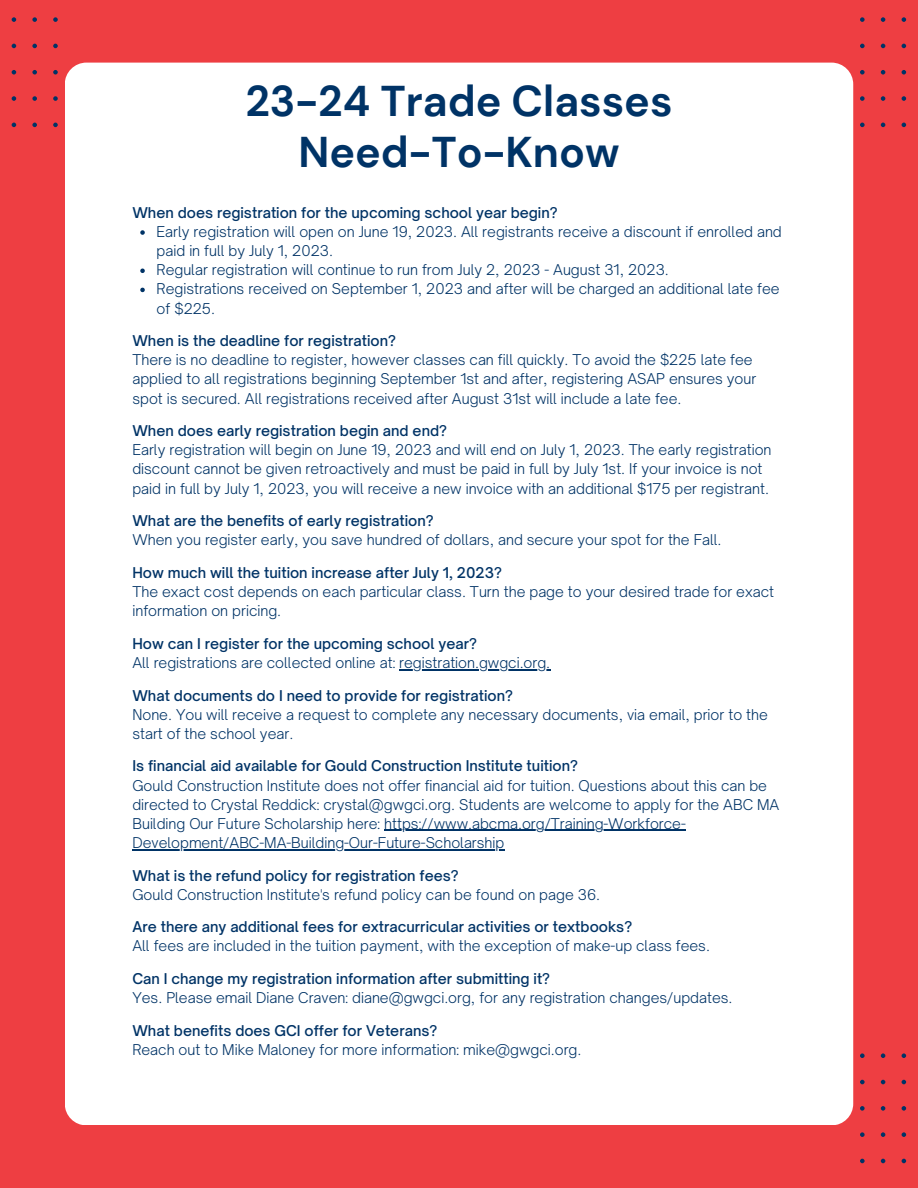
<style>
.page{position:relative;width:918px;height:1188px;background:#ee3e42}
.page>*{position:absolute;margin:0;border:0;box-sizing:border-box;transform-origin:0 0}
.t1{font:700 42.9px "DM Sans";color:#036}
.t2{font:300 14.25px/19.2px "Open Sauce One";color:#036}
.t3{font:500 14.25px "Open Sauce One";color:#036}
</style>
<div class="page">
<div style="left:65px;top:63px;width:788px;height:1062px;background:#fff;border-radius:22px"></div>
<svg style="left:140px;top:230px;width:5px;height:5px"></svg>
<svg style="left:140px;top:269px;width:5px;height:4px"></svg>
<svg style="left:140px;top:288px;width:5px;height:4px"></svg>
<hr style="left:399px;top:669px;width:151px;height:1px;background:#036">
<hr style="left:384px;top:830px;width:302px;height:1px;background:#036">
<hr style="left:132px;top:849px;width:372px;height:1px;background:#036">
<svg style="left:860px;top:17px;width:47px;height:110px"></svg>
<svg style="left:12px;top:17px;width:46px;height:110px"></svg>
<svg style="left:860px;top:1053px;width:47px;height:110px"></svg>
<p class="t1" style="left:245px;top:73px;width:429px">23-24 Trade Classes</p>
<p class="t1" style="left:298px;top:124px;width:323px">Need-To-Know</p>
<p class="t3" style="left:132px;top:204px;width:427px">When does registration for the upcoming school year begin?</p>
<p class="t2" style="left:157px;top:222px;width:627px">Early registration will open on June 19, 2023. All registrants receive a discount if enrolled and paid in full by July 1, 2023.</p>
<p class="t2" style="left:157px;top:260px;width:514px">Regular registration will continue to run from July 2, 2023 - August 31, 2023.</p>
<p class="t2" style="left:157px;top:279px;width:624px">Registrations received on September 1, 2023 and after will be charged an additional late fee of $225.</p>
<p class="t3" style="left:132px;top:332px;width:265px">When is the deadline for registration?</p>
<p class="t2" style="left:132px;top:350px;width:625px">There is no deadline to register, however classes can fill quickly. To avoid the $225 late fee applied to all registrations beginning September 1st and after, registering ASAP ensures your spot is secured. All registrations received after August 31st will include a late fee.</p>
<p class="t3" style="left:132px;top:422px;width:316px">When does early registration begin and end?</p>
<p class="t2" style="left:132px;top:440px;width:641px">Early registration will begin on June 19, 2023 and will end on July 1, 2023. The early registration discount cannot be given retroactively and must be paid in full by July 1st. If your invoice is not paid in full by July 1, 2023, you will receive a new invoice with an additional $175 per registrant.</p>
<p class="t3" style="left:132px;top:512px;width:303px">What are the benefits of early registration?</p>
<p class="t2" style="left:132px;top:530px;width:591px">When you register early, you save hundred of dollars, and secure your spot for the Fall.</p>
<p class="t3" style="left:132px;top:564px;width:371px">How much will the tuition increase after July 1, 2023?</p>
<p class="t2" style="left:132px;top:582px;width:643px">The exact cost depends on each particular class. Turn the page to your desired trade for exact information on pricing.</p>
<p class="t3" style="left:132px;top:635px;width:346px">How can I register for the upcoming school year?</p>
<p class="t2" style="left:132px;top:653px;width:419px">All registrations are collected online at: registration.gwgci.org.</p>
<p class="t3" style="left:132px;top:686px;width:382px">What documents do I need to provide for registration?</p>
<p class="t2" style="left:132px;top:705px;width:637px">None. You will receive a request to complete any necessary documents, via email, prior to the start of the school year.</p>
<p class="t3" style="left:132px;top:757px;width:447px">Is financial aid available for Gould Construction Institute tuition?</p>
<p class="t2" style="left:132px;top:775px;width:648px">Gould Construction Institute does not offer financial aid for tuition. Questions about this can be directed to Crystal Reddick: crystal@gwgci.org. Students are welcome to apply for the ABC MA Building Our Future Scholarship here: https://www.abcma.org/Training-Workforce-Development/ABC-MA-Building-Our-Future-Scholarship</p>
<p class="t3" style="left:132px;top:866px;width:328px">What is the refund policy for registration fees?</p>
<p class="t2" style="left:132px;top:885px;width:469px">Gould Construction Institute's refund policy can be found on page 36.</p>
<p class="t3" style="left:132px;top:918px;width:501px">Are there any additional fees for extracurricular activities or textbooks?</p>
<p class="t2" style="left:132px;top:936px;width:579px">All fees are included in the tuition payment, with the exception of make-up class fees.</p>
<p class="t3" style="left:132px;top:970px;width:419px">Can I change my registration information after submitting it?</p>
<p class="t2" style="left:132px;top:988px;width:602px">Yes. Please email Diane Craven: diane@gwgci.org, for any registration changes/updates.</p>
<p class="t3" style="left:132px;top:1022px;width:306px">What benefits does GCI offer for Veterans?</p>
<p class="t2" style="left:132px;top:1040px;width:451px">Reach out to Mike Maloney for more information: mike@gwgci.org.</p>
</div>
